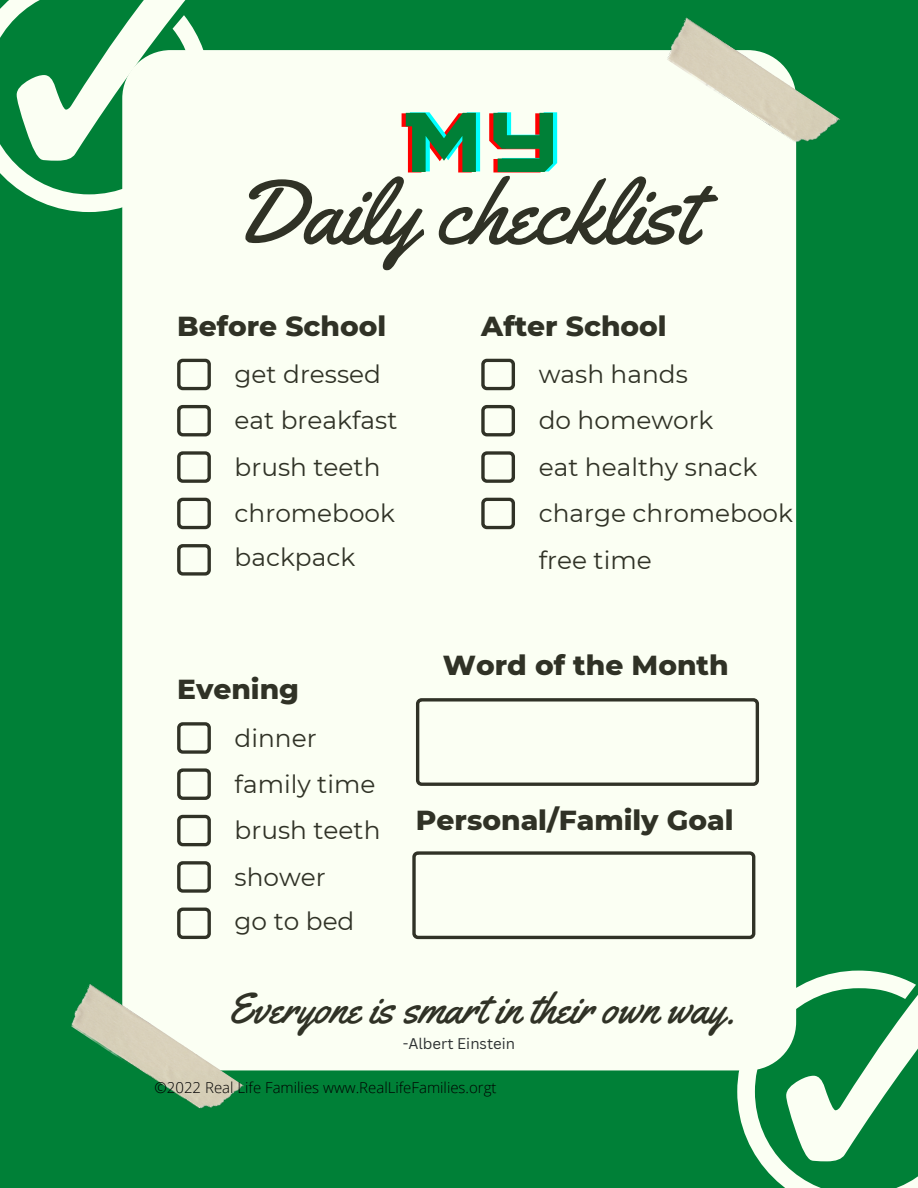
<style>
.page{position:relative;width:918px;height:1188px;background:#008037}
.page>*{position:absolute;margin:0;border:0;box-sizing:border-box;transform-origin:0 0}
.t1{font:90.9px "Yellowtail";color:#303226}
.t2{font:84.45px "Squartiqa 4 F Light";color:#f00}
.t3{font:42.9px "Yellowtail";color:#303226}
.t4{font:800 28.05px "Montserrat";color:#303226}
.t5{font:24.75px/46.3px "Montserrat";color:#303226}
.t6{font:300 15px "Open Sans";color:#000}
.t7{font:15px "Canva Sans";color:#2d3132}
</style>
<div class="page">
<div style="left:122px;top:50px;width:674px;height:1020px;background:#fbfff3;border-radius:48px"></div>
<svg style="left:481px;top:359px;width:34px;height:31px"></svg>
<svg style="left:481px;top:405px;width:34px;height:31px"></svg>
<svg style="left:481px;top:451px;width:34px;height:32px"></svg>
<svg style="left:481px;top:498px;width:34px;height:31px"></svg>
<svg style="left:416px;top:698px;width:343px;height:88px"></svg>
<img style="left:71px;top:984px;width:173px;height:125px">
<img style="left:661px;top:17px;width:179px;height:141px">
<svg style="left:0;top:0;width:123px;height:212px"></svg>
<svg style="left:17px;top:0;width:199px;height:161px"></svg>
<svg style="left:177px;top:359px;width:34px;height:31px"></svg>
<svg style="left:177px;top:405px;width:34px;height:31px"></svg>
<svg style="left:177px;top:451px;width:34px;height:32px"></svg>
<svg style="left:177px;top:498px;width:34px;height:31px"></svg>
<svg style="left:177px;top:544px;width:34px;height:32px"></svg>
<svg style="left:737px;top:956px;width:181px;height:232px"></svg>
<svg style="left:177px;top:722px;width:34px;height:32px"></svg>
<svg style="left:177px;top:768px;width:34px;height:32px"></svg>
<svg style="left:177px;top:815px;width:34px;height:31px"></svg>
<svg style="left:177px;top:861px;width:34px;height:32px"></svg>
<svg style="left:177px;top:908px;width:34px;height:31px"></svg>
<svg style="left:412px;top:851px;width:343px;height:88px"></svg>
<h2 class="t2" style="left:401px;top:101px;width:153px">MY</h2>
<h1 class="t1" style="left:232px;top:155px;width:465px">Daily checklist</h1>
<p class="t4" style="left:177px;top:309px;width:211px">Before School</p>
<p class="t5" style="left:235px;top:351px;width:164px">get dressed eat breakfast brush teeth</p>
<p class="t5" style="left:235px;top:490px;width:162px">chromebook</p>
<p class="t4" style="left:481px;top:309px;width:187px">After School</p>
<p class="t5" style="left:539px;top:351px;width:151px">wash hands</p>
<p class="t5" style="left:539px;top:397px;width:176px">do homework</p>
<p class="t5" style="left:539px;top:444px;width:220px">eat healthy snack</p>
<p class="t5" style="left:539px;top:490px;width:256px">charge chromebook</p>
<p class="t5" style="left:235px;top:534px;width:122px">backpack</p>
<p class="t5" style="left:539px;top:537px;width:114px">free time</p>
<p class="t4" style="left:177px;top:672px;width:123px">Evening</p>
<p class="t5" style="left:235px;top:715px;width:147px">dinner family time brush teeth</p>
<p class="t5" style="left:235px;top:854px;width:93px">shower</p>
<p class="t5" style="left:235px;top:897px;width:121px">go to bed</p>
<p class="t4" style="left:443px;top:648px;width:287px">Word of the Month</p>
<p class="t4" style="left:416px;top:803px;width:319px">Personal/Family Goal</p>
<h3 class="t3" style="left:227px;top:981px;width:509px">Everyone is smart in their own way.</h3>
<p class="t7" style="left:403px;top:1033px;width:114px">-Albert Einstein</p>
<p class="t6" style="left:155px;top:1077px;width:344px">©2022 Real Life Families www.RealLifeFamilies.orgt</p>
</div>
